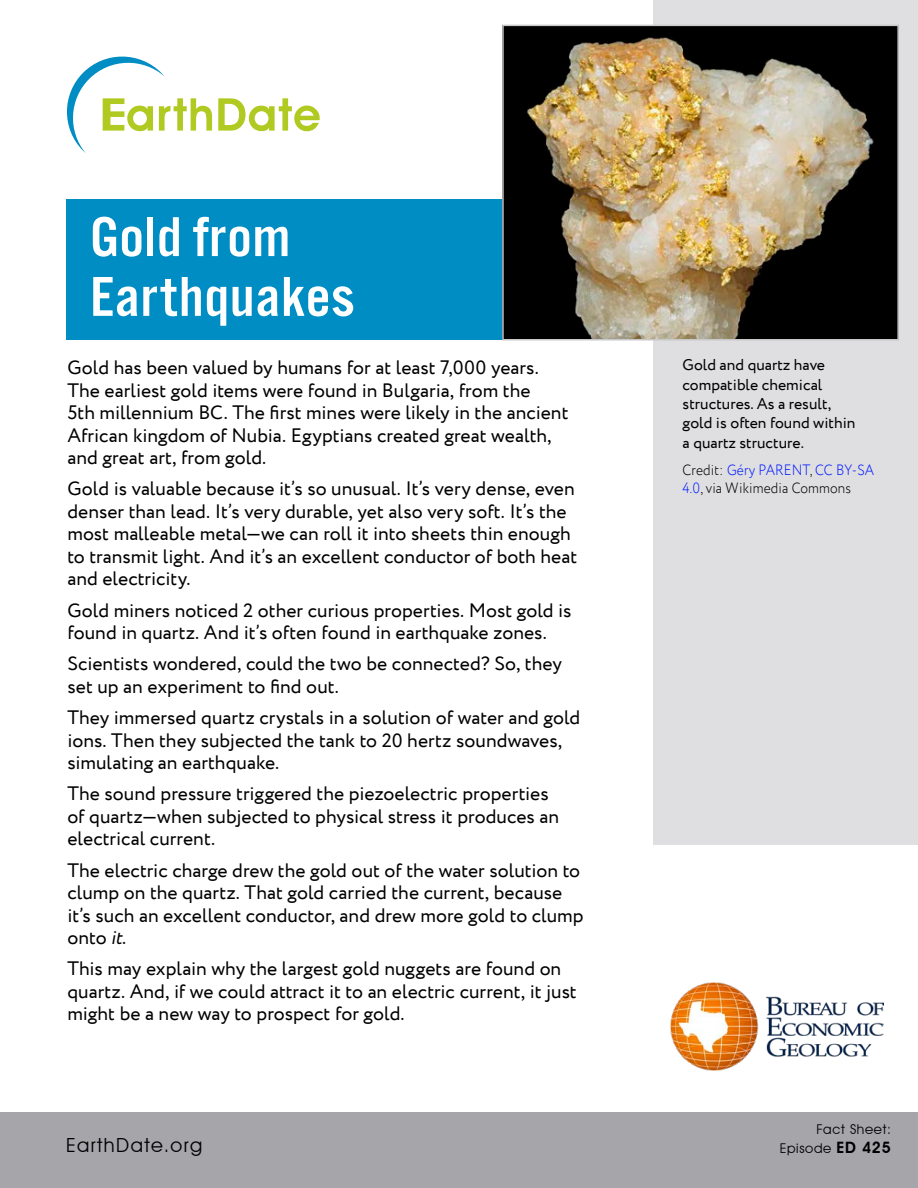
<style>
.page{position:relative;width:918px;height:1188px;background:#fff}
.page>*{position:absolute;margin:0;border:0;box-sizing:border-box;transform-origin:0 0}
.t1{font:58.35px/59.8px "Alternate Got No 3 D";letter-spacing:.01em;color:#fff;scale:1.1 1}
.t2{font:19.5px/22.4px "Circe";color:#000}
.t3{font:19.5px "Avant Garde IT Cby BT";letter-spacing:.075em;color:#000}
.t4{font:15.75px/19.5px "Circe";color:#000}
.t5{font:300 15px/18px "Circe";letter-spacing:.01em;color:#000;scale:.9 1}
.t6{font:13.5px/18.9px "Avant Garde IT Cby BT";letter-spacing:.05em;color:#000;text-align:right}
.s1{font-style:italic}
.s2{color:#001bff}
.s3{font-weight:600;font-size:15.75px}
</style>
<div class="page">
<div style="left:66px;top:199px;width:833px;height:140px;background:#008dc4"></div>
<div style="left:653px;top:0;width:265px;height:845px;background:#dfdee0"></div>
<svg style="left:67px;top:56px;width:145px;height:97px"></svg>
<svg style="left:218px;top:98px;width:102px;height:33px"></svg>
<img style="left:671px;top:983px;width:213px;height:88px">
<div style="left:0;top:1112px;width:918px;height:76px;background:#a5a5aa"></div>
<img style="left:505px;top:28px;width:391px;height:309px">
<div style="left:502px;top:25px;width:397px;height:315px;border:2px solid #c8c8c9"></div>
<h1 class="t1" style="left:90px;top:207px;width:242px">Gold from<br>Earthquakes</h1>
<p class="t2" style="left:67px;top:357px;width:503px">Gold has been valued by humans for at least 7,000 years.<br>The earliest gold items were found in Bulgaria, from the<br>5th millennium BC. The first mines were likely in the ancient African kingdom of Nubia. Egyptians created great wealth, and great art, from gold.</p>
<p class="t2" style="left:67px;top:478px;width:511px">Gold is valuable because it’s so unusual. It’s very dense, even denser than lead. It’s very durable, yet also very soft. It’s the most malleable metal—we can roll it into sheets thin enough to transmit light. And it’s an excellent conductor of both heat and electricity.</p>
<p class="t2" style="left:67px;top:599px;width:506px">Gold miners noticed 2 other curious properties. Most gold is found in quartz. And it’s often found in earthquake zones.</p>
<p class="t2" style="left:67px;top:653px;width:496px">Scientists wondered, could the two be connected? So, they set up an experiment to find out.</p>
<p class="t2" style="left:67px;top:707px;width:515px">They immersed quartz crystals in a solution of water and gold ions. Then they subjected the tank to 20 hertz soundwaves, simulating an earthquake.</p>
<p class="t2" style="left:67px;top:783px;width:493px">The sound pressure triggered the piezoelectric properties of quartz—when subjected to physical stress it produces an electrical current.</p>
<p class="t2" style="left:67px;top:860px;width:518px">The electric charge drew the gold out of the water solution to clump on the quartz. That gold carried the current, because it’s such an excellent conductor, and drew more gold to clump onto <span class="s1">it</span>.</p>
<p class="t2" style="left:67px;top:958px;width:511px">This may explain why the largest gold nuggets are found on quartz. And, if we could attract it to an electric current, it just might be a new way to prospect for gold.</p>
<p class="t3" style="left:66px;top:1134px;width:138px">EarthDate.org</p>
<p class="t4" style="left:683px;top:356px;width:174px">Gold and quartz have compatible chemical structures. As a result, gold is often found within a quartz structure.</p>
<p class="t5" style="left:683px;top:461px;width:214px">Credit: <span class="s2">Géry PARENT</span>, <span class="s2">CC BY-SA<br>4.0</span>, via Wikimedia Commons</p>
<p class="t6" style="left:780px;top:1120px;width:113px">Fact Sheet:<br>Episode <span class="s3">ED 425</span></p>
</div>
